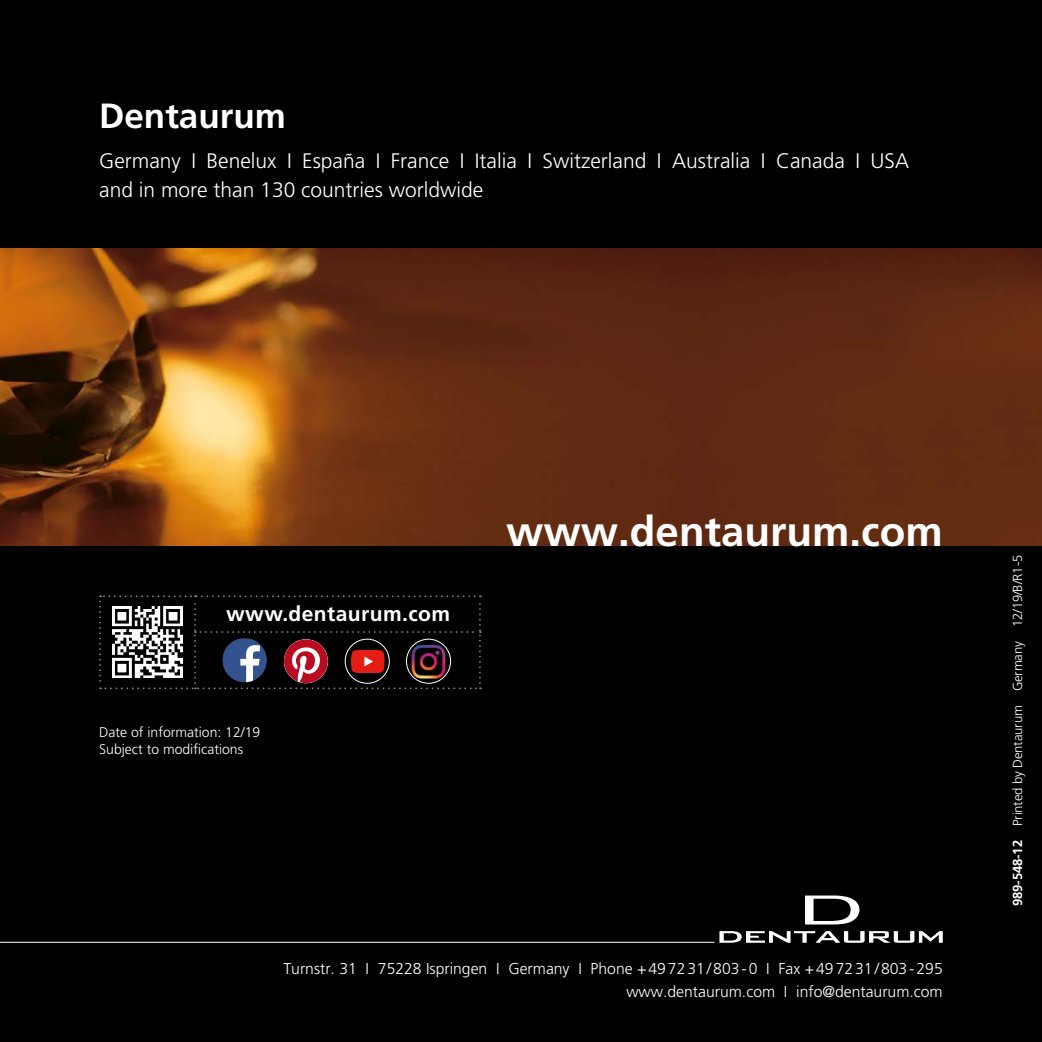
<style>
.page{position:relative;width:1042px;height:1042px;background:#000}
.page>*{position:absolute;margin:0;border:0;box-sizing:border-box;transform-origin:0 0}
.t1{font:700 42px "Frutiger LT Std";color:#fff}
.t2{font:700 35px "Frutiger LT Std";color:#fff}
.t3{font:300 21px/29.8px "Frutiger LT Std";color:#fff}
.t4{font:700 21px "Frutiger LT Std";letter-spacing:.02em;color:#fff}
.t5{font:300 15.75px/22.8px "Frutiger LT Std";color:#fff;text-align:right}
.t6{font:300 14px/17.5px "Frutiger LT Std";color:#fff}
.t7{font:300 13.12px "Frutiger LT Std";letter-spacing:-.01em;color:#fff}
.s1{font-weight:700}
</style>
<div class="page">
<hr style="left:0;top:942px;width:714px;height:1px;background:#fff">
<svg style="left:719px;top:931px;width:224px;height:12px"></svg>
<svg style="left:805px;top:895px;width:54px;height:29px"></svg>
<img style="left:0;top:248px;width:1042px;height:298px">
<svg style="left:99px;top:595px;width:382px;height:94px"></svg>
<h2 class="t2" style="left:99px;top:95px;width:188px">Dentaurum</h2>
<h3 class="t3" style="left:99px;top:146px;width:811px">Germany I Benelux I España I France I Italia I Switzerland I Australia I Canada I USA and in more than 130 countries worldwide</h3>
<h3 class="t4" style="left:226px;top:601px;width:225px">www.dentaurum.com</h3>
<p class="t6" style="left:99px;top:723px;width:163px">Date of information: 12/19<br>Subject to modifications</p>
<h1 class="t1" style="left:506px;top:507px;width:438px">www.dentaurum.com</h1>
<p class="t5" style="left:283px;top:958px;width:661px">Turnstr. 31 I 75228 Ispringen I Germany I Phone +497231/803-0 I Fax +497231/803-295 www.dentaurum.com I info@dentaurum.com</p>
<p class="t7" style="left:1010px;top:906px;width:353px;rotate:-90deg"><span class="s1">989-548-12</span> Printed by Dentaurum Germany 12/19/B/R1-5</p>
</div>
